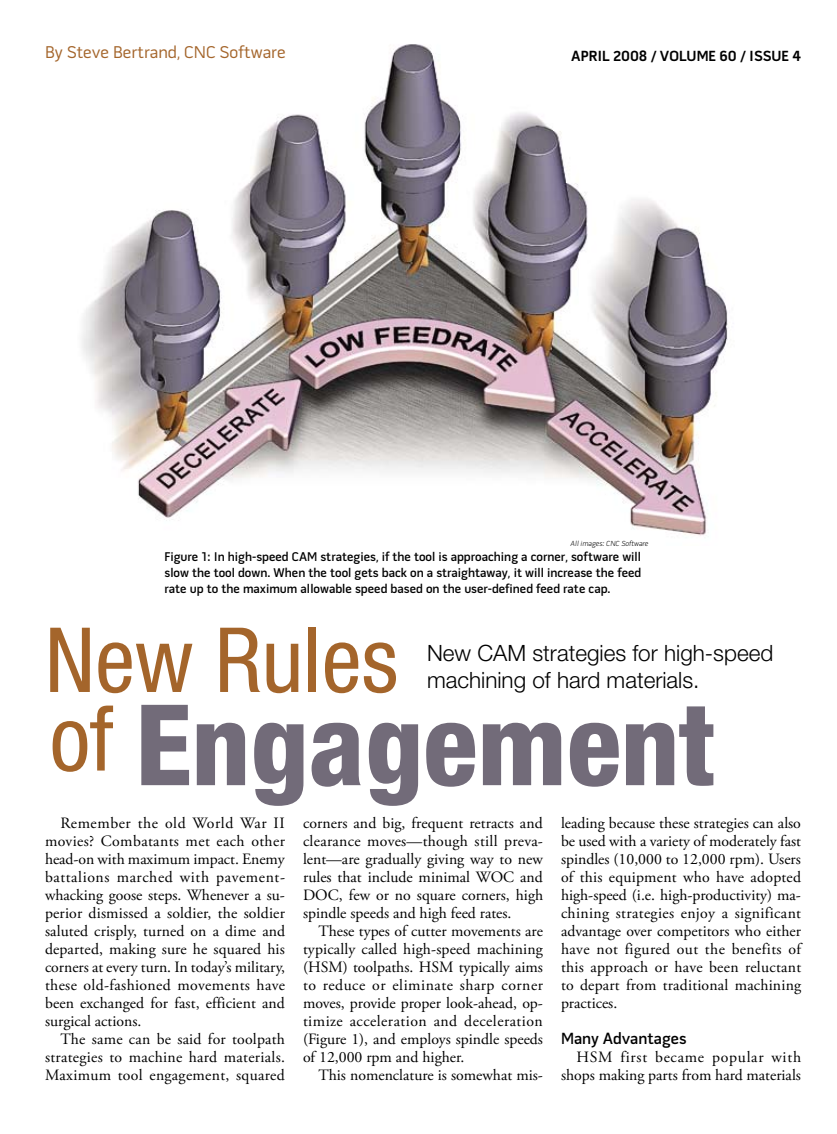
<style>
.page{position:relative;width:837px;height:1134px;background:#fff}
.page>*{position:absolute;margin:0;border:0;box-sizing:border-box;transform-origin:0 0}
.t1{font:800 condensed 112.5px "Helvetica Neue";color:#726b79}
.t2{font:condensed 90px "Helvetica Neue";color:#a4652b}
.t3{font:300 22.5px/27px "Helvetica Neue";color:#000}
.t4{font:17.4px "Pill Gothic 600 mg";color:#a4652b}
.t5{font:600 16.5px "Pill Gothic 600 mg";color:#000}
.t6{font:15.75px/18px "Adobe Garamond Pro";color:#000;text-align:justify}
.t7{font:700 15px "Pill Gothic 600 mg";color:#000}
.t8{font:600 12.9px/15.9px "Pill Gothic 600 mg";color:#000;text-align:justify}
.t9{font:7.5px "Pill Gothic 600 mg Light Obq";color:#000}
.s1{font-weight:400;font-size:90px;color:#a4652b}
</style>
<div class="page">
<img style="left:82px;top:44px;width:646px;height:492px">
<p class="t4" style="left:45px;top:45px;width:242px">By Steve Bertrand, CNC Software</p>
<p class="t7" style="left:571px;top:50px;width:231px">APRIL 2008 / VOLUME 60 / ISSUE 4</p>
<p class="t9" style="left:571px;top:540px;width:79px">All images: CNC Software</p>
<p class="t8" style="left:165px;top:550px;width:478px">Figure 1: In high-speed CAM strategies, if the tool is approaching a corner, software will slow the tool down. When the tool gets back on a straightaway, it will increase the feed rate up to the maximum allowable speed based on the user-defined feed rate cap.</p>
<h2 class="t2" style="left:45px;top:608px;width:355px">New Rules</h2>
<h3 class="t3" style="left:427px;top:639px;width:348px">New CAM strategies for high-speed machining of hard materials.</h3>
<h1 class="t1" style="left:50px;top:675px;width:666px"><span class="s1">of</span> Engagement</h1>
<p class="t6" style="left:45px;top:815px;width:242px;text-indent:15px">Remember the old World War II movies? Combatants met each other head-on with maximum impact. Enemy battalions marched with pavement&shy;whacking goose steps. Whenever a su&shy;perior dismissed a soldier, the soldier saluted crisply, turned on a dime and departed, making sure he squared his corners at every turn. In today’s military, these old-fashioned movements have been exchanged for fast, efficient and surgical actions.</p>
<p class="t6" style="left:45px;top:1031px;width:242px;text-indent:15px">The same can be said for toolpath strategies to machine hard materials.<br>Maximum tool engagement, squared</p>
<p class="t6" style="left:303px;top:815px;width:242px">corners and big, frequent retracts and clearance moves—though still preva&shy;lent—are gradually giving way to new rules that include minimal WOC and DOC, few or no square corners, high spindle speeds and high feed rates.</p>
<p class="t6" style="left:303px;top:923px;width:242px;text-indent:15px">These types of cutter movements are typically called high-speed machining (HSM) toolpaths. HSM typically aims to reduce or eliminate sharp corner moves, provide proper look-ahead, op&shy;timize acceleration and deceleration (Figure 1), and employs spindle speeds of 12,000 rpm and higher.</p>
<p class="t6" style="left:318px;top:1067px;width:226px">This nomenclature is somewhat mis-</p>
<p class="t6" style="left:561px;top:815px;width:242px">leading because these strategies can also be used with a variety of moderately fast spindles (10,000 to 12,000 rpm). Users of this equipment who have adopted high-speed (i.e. high-productivity) ma&shy;chining strategies enjoy a significant advantage over competitors who either have not figured out the benefits of this approach or have been reluctant to depart from traditional machining practices.</p>
<p class="t5" style="left:561px;top:1032px;width:127px">Many Advantages</p>
<p class="t6" style="left:561px;top:1049px;width:242px;text-align:right">HSM first became popular with shops making parts from hard materials</p>
</div>
